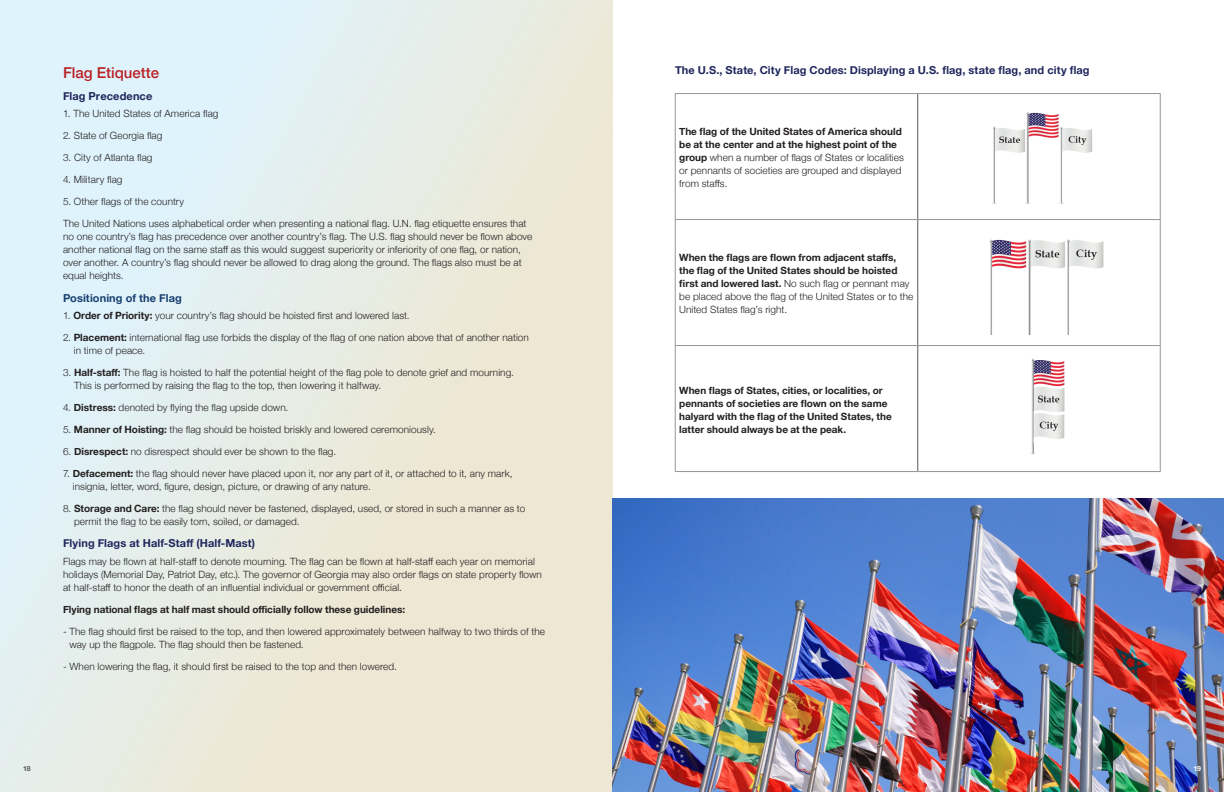
<style>
.page{position:relative;width:1224px;height:792px;background:#fff}
.page>*{position:absolute;margin:0;border:0;box-sizing:border-box;transform-origin:0 0}
.Red_Subhead{font:500 15px "Helvetica Neue";color:#ba2025}
.Blue_Subhead_1{font:700 11px "Helvetica Neue";letter-spacing:.01em;color:#1f265c}
.Blue_Subhead_1-2{font:700 11px "Helvetica Neue";letter-spacing:.01em;color:#183f71}
.Body{font:300 10px/13px "Helvetica Neue";letter-spacing:.005em;color:#231f20}
.Body-2{font:700 10px/13px "Helvetica Neue";color:#231f20}
.t1{font:700 7px "Helvetica Neue";color:#57585a}
.t2{font:700 7px "Helvetica Neue";color:#fff}
.s1{font-weight:700}
.s2{font-weight:300}
</style>
<div class="page">
<svg style="left:0;top:0;width:612px;height:792px;background:#e7ece4"></svg>
<hr style="left:918px;top:94px;width:1px;height:125px;background:#57585a">
<hr style="left:918px;top:220px;width:1px;height:125px;background:#57585a">
<hr style="left:918px;top:346px;width:1px;height:125px;background:#57585a">
<hr style="left:675px;top:93px;width:243px;height:1px;background:#939598">
<hr style="left:675px;top:94px;width:1px;height:125px;background:#939598">
<hr style="left:918px;top:93px;width:242px;height:1px;background:#939598">
<hr style="left:1160px;top:94px;width:1px;height:125px;background:#939598">
<hr style="left:675px;top:219px;width:243px;height:1px;background:#939598">
<hr style="left:675px;top:220px;width:1px;height:125px;background:#939598">
<hr style="left:918px;top:219px;width:242px;height:1px;background:#939598">
<hr style="left:1160px;top:220px;width:1px;height:125px;background:#939598">
<hr style="left:675px;top:345px;width:243px;height:1px;background:#939598">
<hr style="left:675px;top:346px;width:1px;height:125px;background:#939598">
<hr style="left:918px;top:345px;width:242px;height:1px;background:#939598">
<hr style="left:1160px;top:346px;width:1px;height:125px;background:#939598">
<hr style="left:675px;top:471px;width:243px;height:1px;background:#939598">
<hr style="left:918px;top:471px;width:242px;height:1px;background:#939598">
<img style="left:612px;top:499px;width:612px;height:293px">
<img style="left:992px;top:112px;width:100px;height:92px">
<img style="left:990px;top:239px;width:114px;height:95px">
<img style="left:1030px;top:358px;width:35px;height:96px">
<p class="Red_Subhead" style="left:63px;top:60px;width:98px">Flag Etiquette</p>
<p class="Blue_Subhead_1" style="left:63px;top:87px;width:91px">Flag Precedence</p>
<p class="Body" style="left:63px;top:107px;width:157px">1. The United States of America flag</p>
<p class="Body" style="left:63px;top:129px;width:101px">2. State of Georgia flag</p>
<p class="Body" style="left:63px;top:151px;width:91px">3. City of Atlanta flag</p>
<p class="Body" style="left:63px;top:173px;width:61px">4. Military flag</p>
<p class="Body" style="left:63px;top:195px;width:123px">5. Other flags of the country</p>
<p class="Body" style="left:63px;top:217px;width:471px">The United Nations uses alphabetical order when presenting a national flag. U.N. flag etiquette ensures that no one country’s flag has precedence over another country’s flag. The U.S. flag should never be flown above another national flag on the same staff as this would suggest superiority or inferiority of one flag, or nation, over another. A country’s flag should never be allowed to drag along the ground. The flags also must be at equal heights.</p>
<p class="Blue_Subhead_1-2" style="left:63px;top:289px;width:120px">Positioning of the Flag</p>
<p class="Body" style="left:63px;top:308px;width:348px">1. <span class="s1">Order of Priority:</span> your country’s flag should be hoisted first and lowered last.</p>
<p class="Body" style="left:74px;top:330px;width:457px;text-indent:-11px">2. <span class="s1">Placement:</span> international flag use forbids the display of the flag of one nation above that of another nation in time of peace.</p>
<p class="Body" style="left:74px;top:365px;width:441px;text-indent:-11px">3. <span class="s1">Half-staff:</span> The flag is hoisted to half the potential height of the flag pole to denote grief and mourning.<br>This is performed by raising the flag to the top, then lowering it halfway.</p>
<p class="Body" style="left:63px;top:400px;width:227px">4. <span class="s1">Distress:</span> denoted by flying the flag upside down.</p>
<p class="Body" style="left:63px;top:422px;width:374px">5. <span class="s1">Manner of Hoisting:</span> the flag should be hoisted briskly and lowered ceremoniously.</p>
<p class="Body" style="left:63px;top:444px;width:275px">6. <span class="s1">Disrespect:</span> no disrespect should ever be shown to the flag.</p>
<p class="Body" style="left:73px;top:466px;width:441px;text-indent:-10px">7. <span class="s1">Defacement:</span> the flag should never have placed upon it, nor any part of it, or attached to it, any mark, insignia, letter, word, figure, design, picture, or drawing of any nature.</p>
<p class="Body" style="left:74px;top:501px;width:453px;text-indent:-11px">8. <span class="s1">Storage and Care:</span> the flag should never be fastened, displayed, used, or stored in such a manner as to permit the flag to be easily torn, soiled, or damaged.</p>
<p class="Blue_Subhead_1" style="left:63px;top:535px;width:194px">Flying Flags at Half-Staff (Half-Mast)</p>
<p class="Body" style="left:63px;top:554px;width:480px">Flags may be flown at half-staff to denote mourning. The flag can be flown at half-staff each year on memorial holidays (Memorial Day, Patriot Day, etc.). The governor of Georgia may also order flags on state property flown at half-staff to honor the death of an influential individual or government official.</p>
<p class="Body-2" style="left:63px;top:603px;width:344px">Flying national flags at half mast should officially follow these guidelines:</p>
<p class="Body" style="left:69px;top:624px;width:477px;text-indent:-6px">- The flag should first be raised to the top, and then lowered approximately between halfway to two thirds of the way up the flagpole. The flag should then be fastened.</p>
<p class="Body" style="left:63px;top:659px;width:335px">- When lowering the flag, it should first be raised to the top and then lowered.</p>
<p class="Blue_Subhead_1" style="left:675px;top:61px;width:416px">The U.S., State, City Flag Codes: Displaying a U.S. flag, state flag, and city flag</p>
<p class="Body" style="left:679px;top:125px;width:226px"><span class="s1">The flag of the United States of America should be at the center and at the highest point of the group</span> when a number of flags of States or localities or pennants of societies are grouped and displayed from staffs.</p>
<p class="Body-2" style="left:679px;top:252px;width:236px">When the flags are flown from adjacent staffs, the flag of the United States should be hoisted first and lowered last. <span class="s2">No such flag or pennant may be placed above the flag of the United States or to the United States flag’s right.</span></p>
<p class="Body-2" style="left:679px;top:384px;width:214px">When flags of States, cities, or localities, or pennants of societies are flown on the same halyard with the flag of the United States, the latter should always be at the peak.</p>
<p class="t1" style="left:23px;top:763px;width:9px">18</p>
<p class="t2" style="left:1193px;top:763px;width:9px">19</p>
</div>
